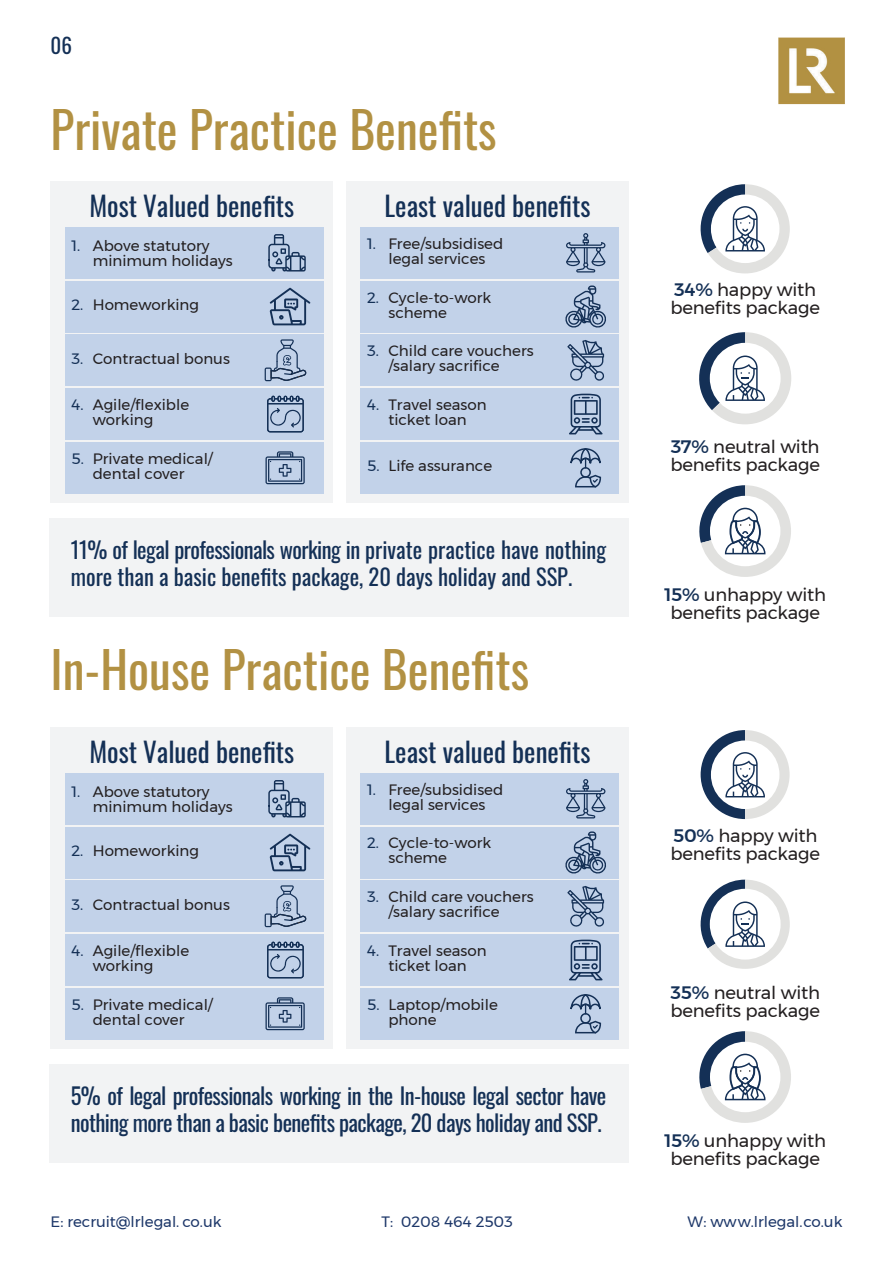
<style>
.page{position:relative;width:893px;height:1263px;background:#fff}
.page>*{position:absolute;margin:0;border:0;box-sizing:border-box;transform-origin:0 0}
.t1{font:49.5px "Oswald";color:#b29143}
.t2{font:27px "Oswald";color:#143056}
.t3{font:22.5px/27px "Oswald";letter-spacing:-.025em;color:#143056}
.t4{font:22.5px/27px "Oswald";color:#143056}
.t5{font:21px "Oswald";color:#143056}
.t6{font:18px/18px "Montserrat";letter-spacing:-.01em;color:#231f20}
.t7{font:15px/15px "Montserrat";color:#231f20}
.t8{font:15px "Montserrat";color:#1d3769}
.t9{font:15px "Montserrat";color:#143056}
.s1{font-weight:500;color:#143056}
</style>
<div class="page">
<img style="left:778px;top:37px;width:67px;height:68px">
<div style="left:51px;top:181px;width:282px;height:322px;background:#f2f3f4"></div>
<div style="left:65px;top:227px;width:259px;height:51px;background:#c2d2e9"></div>
<div style="left:65px;top:281px;width:259px;height:51px;background:#c2d2e9"></div>
<div style="left:65px;top:335px;width:259px;height:51px;background:#c2d2e9"></div>
<div style="left:65px;top:388px;width:259px;height:52px;background:#c2d2e9"></div>
<div style="left:65px;top:442px;width:259px;height:51px;background:#c2d2e9"></div>
<svg style="left:268px;top:234px;width:38px;height:37px"></svg>
<svg style="left:265px;top:339px;width:42px;height:42px"></svg>
<svg style="left:267px;top:396px;width:37px;height:36px"></svg>
<svg style="left:265px;top:451px;width:40px;height:33px"></svg>
<svg style="left:270px;top:288px;width:40px;height:37px"></svg>
<div style="left:346px;top:181px;width:283px;height:322px;background:#f2f3f4"></div>
<div style="left:360px;top:227px;width:259px;height:51px;background:#c2d2e9"></div>
<div style="left:360px;top:281px;width:259px;height:51px;background:#c2d2e9"></div>
<div style="left:360px;top:335px;width:259px;height:51px;background:#c2d2e9"></div>
<div style="left:360px;top:388px;width:259px;height:52px;background:#c2d2e9"></div>
<div style="left:360px;top:442px;width:259px;height:51px;background:#c2d2e9"></div>
<svg style="left:566px;top:233px;width:39px;height:39px"></svg>
<svg style="left:565px;top:285px;width:41px;height:43px"></svg>
<svg style="left:567px;top:340px;width:38px;height:41px"></svg>
<svg style="left:569px;top:394px;width:34px;height:40px"></svg>
<svg style="left:570px;top:448px;width:31px;height:20px"></svg>
<svg style="left:575px;top:474px;width:27px;height:14px"></svg>
<div style="left:580px;top:467px;width:11px;height:11px;border:2px solid #143056;border-radius:50%"></div>
<svg style="left:700px;top:184px;width:90px;height:89px"></svg>
<svg style="left:699px;top:485px;width:92px;height:92px"></svg>
<div style="left:49px;top:519px;width:579px;height:98px;background:#f2f3f4"></div>
<div style="left:51px;top:727px;width:282px;height:322px;background:#f2f3f4"></div>
<div style="left:65px;top:773px;width:259px;height:51px;background:#c2d2e9"></div>
<div style="left:65px;top:827px;width:259px;height:51px;background:#c2d2e9"></div>
<div style="left:65px;top:881px;width:259px;height:51px;background:#c2d2e9"></div>
<div style="left:65px;top:934px;width:259px;height:51px;background:#c2d2e9"></div>
<div style="left:65px;top:988px;width:259px;height:51px;background:#c2d2e9"></div>
<svg style="left:268px;top:780px;width:38px;height:37px"></svg>
<svg style="left:265px;top:885px;width:42px;height:42px"></svg>
<svg style="left:267px;top:942px;width:37px;height:36px"></svg>
<svg style="left:265px;top:997px;width:40px;height:33px"></svg>
<svg style="left:270px;top:834px;width:40px;height:37px"></svg>
<div style="left:346px;top:727px;width:283px;height:322px;background:#f2f3f4"></div>
<div style="left:360px;top:773px;width:259px;height:51px;background:#c2d2e9"></div>
<div style="left:360px;top:827px;width:259px;height:51px;background:#c2d2e9"></div>
<div style="left:360px;top:881px;width:259px;height:51px;background:#c2d2e9"></div>
<div style="left:360px;top:934px;width:259px;height:51px;background:#c2d2e9"></div>
<div style="left:360px;top:988px;width:259px;height:51px;background:#c2d2e9"></div>
<svg style="left:566px;top:779px;width:39px;height:39px"></svg>
<svg style="left:565px;top:831px;width:41px;height:43px"></svg>
<svg style="left:567px;top:886px;width:38px;height:41px"></svg>
<svg style="left:569px;top:940px;width:34px;height:40px"></svg>
<svg style="left:570px;top:994px;width:31px;height:20px"></svg>
<svg style="left:575px;top:1020px;width:27px;height:14px"></svg>
<div style="left:580px;top:1013px;width:11px;height:11px;border:2px solid #143056;border-radius:50%"></div>
<svg style="left:701px;top:730px;width:89px;height:89px"></svg>
<svg style="left:699px;top:1031px;width:92px;height:92px"></svg>
<div style="left:49px;top:1065px;width:579px;height:98px;background:#f2f3f4"></div>
<svg style="left:699px;top:332px;width:92px;height:92px"></svg>
<svg style="left:700px;top:880px;width:90px;height:89px"></svg>
<h3 class="t5" style="left:51px;top:27px;width:23px">06</h3>
<h1 class="t1" style="left:51px;top:85px;width:448px">Private Practice Benefits</h1>
<h2 class="t2" style="left:89px;top:182px;width:206px">Most Valued benefits</h2>
<p class="t7" style="left:93px;top:238px;width:141px">Above statutory minimum holidays</p>
<p class="t7" style="left:93px;top:297px;width:108px">Homeworking</p>
<p class="t7" style="left:93px;top:351px;width:139px">Contractual bonus</p>
<p class="t7" style="left:93px;top:397px;width:98px">Agile/flexible working</p>
<p class="t7" style="left:93px;top:451px;width:122px">Private medical/ dental cover</p>
<p class="t9" style="left:72px;top:234px;width:10px">1.</p>
<p class="t9" style="left:72px;top:293px;width:13px">2.</p>
<p class="t9" style="left:72px;top:347px;width:13px">3.</p>
<p class="t9" style="left:72px;top:393px;width:13px">4.</p>
<p class="t9" style="left:72px;top:447px;width:14px">5.</p>
<h2 class="t2" style="left:385px;top:182px;width:207px">Least valued benefits</h2>
<p class="t7" style="left:388px;top:236px;width:116px">Free/subsidised legal services</p>
<p class="t7" style="left:388px;top:290px;width:104px">Cycle-to-work scheme</p>
<p class="t7" style="left:388px;top:343px;width:147px">Child care vouchers /salary sacrifice</p>
<p class="t7" style="left:388px;top:397px;width:100px">Travel season ticket loan</p>
<p class="t7" style="left:388px;top:458px;width:105px">Life assurance</p>
<p class="t9" style="left:367px;top:232px;width:10px">1.</p>
<p class="t9" style="left:367px;top:286px;width:13px">2.</p>
<p class="t9" style="left:367px;top:339px;width:13px">3.</p>
<p class="t9" style="left:367px;top:393px;width:13px">4.</p>
<p class="t9" style="left:367px;top:454px;width:14px">5.</p>
<h3 class="t4" style="left:71px;top:534px;width:537px">11% of legal professionals working in private practice have nothing more than a basic benefits package, 20 days holiday and SSP.</h3>
<h1 class="t1" style="left:51px;top:625px;width:480px">In-House Practice Benefits</h1>
<h2 class="t2" style="left:89px;top:728px;width:206px">Most Valued benefits</h2>
<p class="t7" style="left:93px;top:784px;width:141px">Above statutory minimum holidays</p>
<p class="t7" style="left:93px;top:843px;width:108px">Homeworking</p>
<p class="t7" style="left:93px;top:897px;width:139px">Contractual bonus</p>
<p class="t7" style="left:93px;top:943px;width:98px">Agile/flexible working</p>
<p class="t7" style="left:93px;top:997px;width:122px">Private medical/ dental cover</p>
<p class="t9" style="left:72px;top:780px;width:10px">1.</p>
<p class="t9" style="left:72px;top:839px;width:13px">2.</p>
<p class="t9" style="left:72px;top:893px;width:13px">3.</p>
<p class="t9" style="left:72px;top:939px;width:13px">4.</p>
<p class="t9" style="left:72px;top:993px;width:14px">5.</p>
<h2 class="t2" style="left:385px;top:728px;width:207px">Least valued benefits</h2>
<p class="t7" style="left:388px;top:782px;width:116px">Free/subsidised legal services</p>
<p class="t7" style="left:388px;top:835px;width:104px">Cycle-to-work scheme</p>
<p class="t7" style="left:388px;top:889px;width:147px">Child care vouchers /salary sacrifice</p>
<p class="t7" style="left:388px;top:943px;width:100px">Travel season ticket loan</p>
<p class="t7" style="left:388px;top:997px;width:111px">Laptop/mobile phone</p>
<p class="t9" style="left:367px;top:778px;width:10px">1.</p>
<p class="t9" style="left:367px;top:832px;width:13px">2.</p>
<p class="t9" style="left:367px;top:885px;width:13px">3.</p>
<p class="t9" style="left:367px;top:939px;width:13px">4.</p>
<p class="t9" style="left:367px;top:993px;width:14px">5.</p>
<h3 class="t3" style="left:71px;top:1080px;width:537px">5% of legal professionals working in the In-house legal sector have nothing more than a basic benefits package, 20 days holiday and SSP.</h3>
<p class="t6" style="left:670px;top:280px;width:151px"><span class="s1">34%</span> happy with benefits package</p>
<p class="t6" style="left:670px;top:437px;width:151px"><span class="s1">37%</span> neutral with benefits package</p>
<p class="t6" style="left:664px;top:585px;width:163px;text-align:center"><span class="s1">15%</span> unhappy with benefits package</p>
<p class="t6" style="left:670px;top:826px;width:151px"><span class="s1">50%</span> happy with benefits package</p>
<p class="t6" style="left:670px;top:983px;width:151px"><span class="s1">35%</span> neutral with benefits package</p>
<p class="t6" style="left:664px;top:1131px;width:163px;text-align:center"><span class="s1">15%</span> unhappy with benefits package</p>
<p class="t8" style="left:51px;top:1210px;width:172px">E: recruit@lrlegal. co.uk</p>
<p class="t8" style="left:381px;top:1210px;width:133px">T: 0208 464 2503</p>
<p class="t8" style="left:688px;top:1210px;width:156px">W: www.lrlegal.co.uk</p>
</div>
